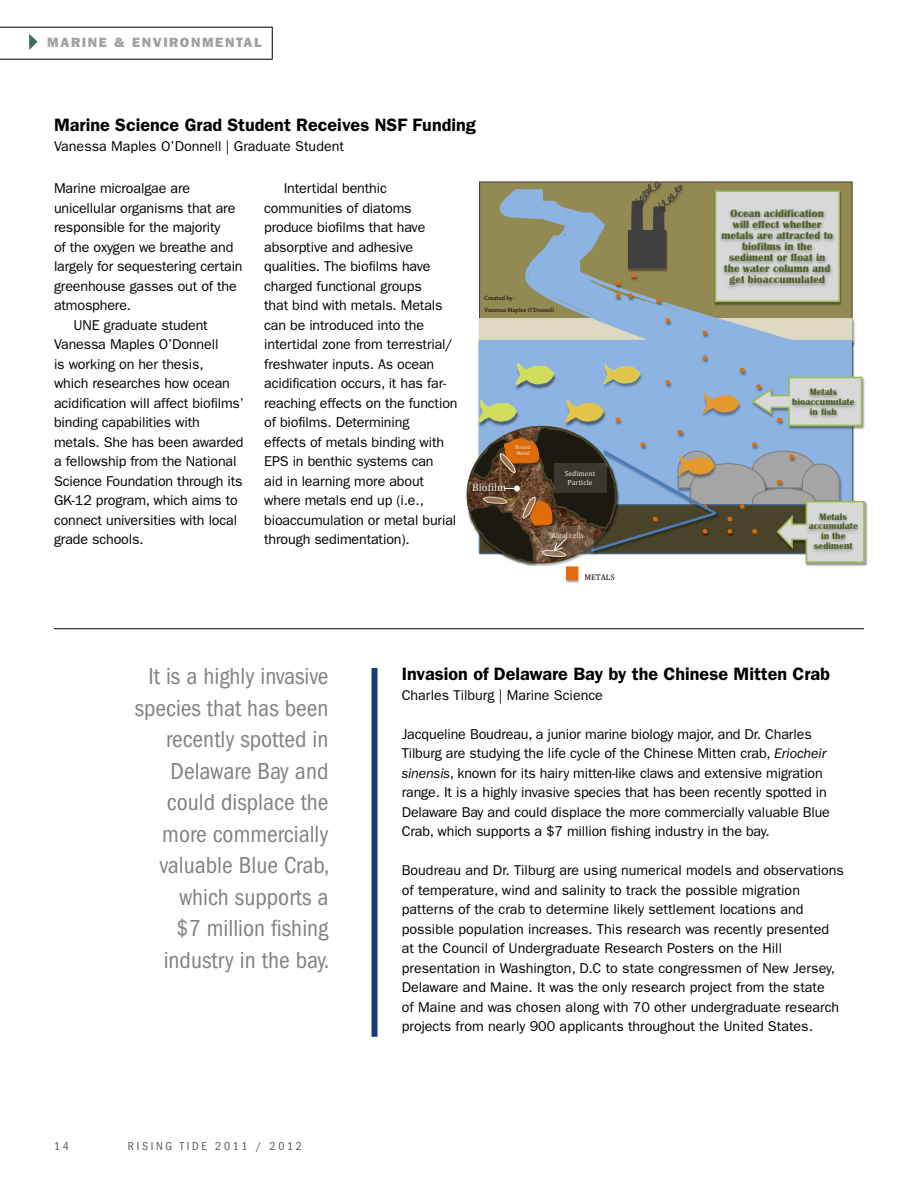
<style>
.page{position:relative;width:918px;height:1188px;background:#fff}
.page>*{position:absolute;margin:0;border:0;box-sizing:border-box;transform-origin:0 0}
.t1{font:condensed 24px/31.5px "ITC Franklin Gothic Std";color:#808285;text-align:right}
.t2{font:600 18px "ITC Franklin Gothic Std";color:#000}
.t3{font:14.25px/19.5px "ITC Franklin Gothic Std";letter-spacing:-.01em;color:#000}
.t4{font:13.5px "ITC Franklin Gothic Std Hvy";letter-spacing:.12em;color:#9fa1a4}
.t5{font:condensed 12px "ITC Franklin Gothic Std";letter-spacing:.22em;color:#58595b}
.t6{font:700 10.95px/11.1px "Britannic";letter-spacing:.005em;color:#4f6228;text-align:center}
.t7{font:10.95px "Cambria";letter-spacing:.005em;color:#eeece1}
.t8{font:700 9.6px/9.6px "Britannic";letter-spacing:.005em;color:#4f6228;text-align:center}
.t9{font:8.25px "Cambria";color:#000}
.t10{font:7.5px/9px "Cambria";letter-spacing:.01em;color:#eeece1;text-align:center}
.t11{font:6.15px/11.4px "Cambria";letter-spacing:.005em;color:#000}
.t12{font:5.4px/6.3px "Cambria";letter-spacing:.005em;color:#eeece1}
.s1{font-style:italic}
</style>
<div class="page">
<svg style="left:0;top:27px;width:272px;height:32px"></svg>
<div style="left:480px;top:182px;width:372px;height:161px;background:#938953"></div>
<img style="left:634px;top:181px;width:30px;height:1px">
<img style="left:478px;top:314px;width:377px;height:22px">
<div style="left:480px;top:319px;width:372px;height:24px;background:#ddd8c2"></div>
<div style="left:480px;top:341px;width:372px;height:208px;background:#8db3e2"></div>
<img style="left:792px;top:191px;width:50px;height:115px">
<div style="left:715px;top:190px;width:125px;height:112px;border:2px solid #9bbb59"></div>
<img style="left:792px;top:195px;width:47px;height:106px">
<img style="left:805px;top:502px;width:63px;height:65px">
<svg style="left:496px;top:182px;width:296px;height:159px"></svg>
<img style="left:565px;top:569px;width:13px;height:14px">
<div style="left:566px;top:567px;width:13px;height:12px;background:#e36c0a"></div>
<div style="left:566px;top:566px;width:13px;height:14px;border:1px solid #e36c0a"></div>
<img style="left:467px;top:503px;width:70px;height:63px">
<img style="left:466px;top:479px;width:3px;height:22px">
<svg style="left:469px;top:353px;width:397px;height:211px"></svg>
<hr style="left:54px;top:628px;width:810px;height:1px;background:#000">
<div style="left:372px;top:668px;width:6px;height:369px;background:#163e6f"></div>
<p class="t4" style="left:47px;top:34px;width:216px">MARINE &amp; ENVIRONMENTAL</p>
<p class="t2" style="left:54px;top:115px;width:423px">Marine Science Grad Student Receives NSF Funding</p>
<p class="t3" style="left:54px;top:136px;width:291px">Vanessa Maples O’Donnell | Graduate Student</p>
<p class="t3" style="left:54px;top:179px;width:138px">Marine microalgae are</p>
<p class="t3" style="left:54px;top:198px;width:183px">unicellular organisms that are</p>
<p class="t3" style="left:54px;top:218px;width:168px">responsible for the majority</p>
<p class="t3" style="left:54px;top:237px;width:181px">of the oxygen we breathe and</p>
<p class="t3" style="left:54px;top:257px;width:190px">largely for sequestering certain</p>
<p class="t3" style="left:54px;top:276px;width:184px">greenhouse gasses out of the</p>
<p class="t3" style="left:54px;top:296px;width:79px">atmosphere.</p>
<p class="t3" style="left:73px;top:315px;width:136px">UNE graduate student</p>
<p class="t3" style="left:54px;top:335px;width:166px">Vanessa Maples O’Donnell</p>
<p class="t3" style="left:54px;top:354px;width:151px">is working on her thesis,</p>
<p class="t3" style="left:54px;top:374px;width:177px">which researches how ocean</p>
<p class="t3" style="left:54px;top:393px;width:192px">acidification will affect biofilms’</p>
<p class="t3" style="left:54px;top:413px;width:147px">binding capabilities with</p>
<p class="t3" style="left:54px;top:432px;width:191px">metals. She has been awarded</p>
<p class="t3" style="left:54px;top:452px;width:184px">a fellowship from the National</p>
<p class="t3" style="left:54px;top:471px;width:190px">Science Foundation through its</p>
<p class="t3" style="left:54px;top:491px;width:185px">GK-12 program, which aims to</p>
<p class="t3" style="left:54px;top:510px;width:185px">connect universities with local</p>
<p class="t3" style="left:54px;top:530px;width:91px">grade schools.</p>
<p class="t3" style="left:264px;top:179px;width:195px;text-indent:19px">Intertidal benthic communities of diatoms produce biofilms that have absorptive and adhesive qualities. The biofilms have charged functional groups<br>that bind with metals. Metals can be introduced into the intertidal zone from terrestrial/ freshwater inputs. As ocean acidification occurs, it has far&shy;reaching effects on the function of biofilms. Determining<br>effects of metals binding with<br>EPS in benthic systems can<br>aid in learning more about where metals end up (i.e., bioaccumulation or metal burial through sedimentation).</p>
<p class="t11" style="left:485px;top:293px;width:71px">Created by :<br>Vanessa Maples O’Donnell</p>
<p class="t12" style="left:515px;top:444px;width:17px">Bound<br>Metal</p>
<p class="t7" style="left:472px;top:481px;width:36px">Biofilm</p>
<p class="t10" style="left:565px;top:469px;width:32px">Sediment<br>Particle</p>
<p class="t10" style="left:551px;top:531px;width:34px">Algal cells</p>
<p class="t9" style="left:584px;top:573px;width:32px">METALS</p>
<p class="t6" style="left:721px;top:208px;width:113px">Ocean acidification will effect whether metals are attracted to biofilms in the sediment or float in the water column and get bioaccumulated</p>
<p class="t8" style="left:792px;top:387px;width:64px">Metals bioaccumulate in fish</p>
<p class="t8" style="left:809px;top:512px;width:51px">Metals accumulate in the sediment</p>
<h1 class="t1" style="left:135px;top:661px;width:197px">It is a highly invasive species that has been recently spotted in<br>Delaware Bay and could displace the more commercially valuable Blue Crab, which supports a<br>$7 million fishing industry in the bay.</h1>
<p class="t5" style="left:54px;top:1139px;width:16px">14</p>
<p class="t5" style="left:128px;top:1139px;width:176px">RISING TIDE 2011 / 2012</p>
<p class="t2" style="left:402px;top:664px;width:430px">Invasion of Delaware Bay by the Chinese Mitten Crab</p>
<p class="t3" style="left:402px;top:685px;width:203px">Charles Tilburg | Marine Science</p>
<p class="t3" style="left:402px;top:724px;width:430px">Jacqueline Boudreau, a junior marine biology major, and Dr. Charles Tilburg are studying the life cycle of the Chinese Mitten crab, <span class="s1">Eriocheir sinensis</span>, known for its hairy mitten-like claws and extensive migration range. It is a highly invasive species that has been recently spotted in Delaware Bay and could displace the more commercially valuable Blue Crab, which supports a $7 million fishing industry in the bay.</p>
<p class="t3" style="left:402px;top:861px;width:444px">Boudreau and Dr. Tilburg are using numerical models and observations of temperature, wind and salinity to track the possible migration patterns of the crab to determine likely settlement locations and possible population increases. This research was recently presented at the Council of Undergraduate Research Posters on the Hill presentation in Washington, D.C to state congressmen of New Jersey, Delaware and Maine. It was the only research project from the state<br>of Maine and was chosen along with 70 other undergraduate research projects from nearly 900 applicants throughout the United States.</p>
</div>
